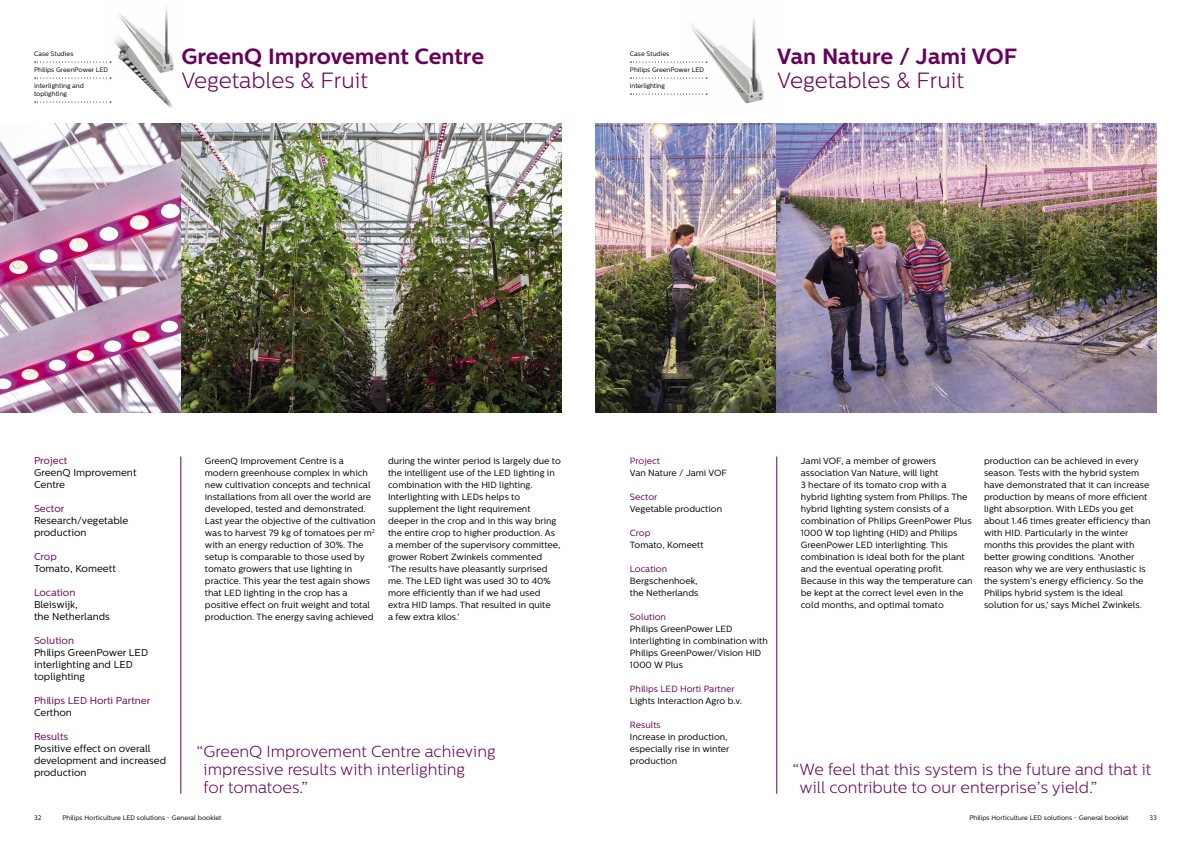
<style>
.page{position:relative;width:1191px;height:842px;background:#fff}
.page>*{position:absolute;margin:0;border:0;box-sizing:border-box;transform-origin:0 0}
.t1{font:700 22px "Centrale Sans";color:#6a005a}
.t2{font:300 22px "Centrale Sans";color:#6a005a}
.t3{font:300 16px/18px "Centrale Sans";color:#6a005a}
.t4{font:10px/12px "Centrale Sans";color:#000}
.t5{font:10px "Centrale Sans";color:#6a005a}
.t6{font:9px/12px "Centrale Sans";color:#000}
.t7{font:9px "Centrale Sans";color:#6a005a}
.t8{font:6.5px/8px "Centrale Sans";color:#000}
.t9{font:6.5px "Centrale Sans";letter-spacing:-.02em;color:#000}
</style>
<div class="page">
<img style="left:680px;top:19px;width:84px;height:85px">
<img style="left:777px;top:123px;width:379px;height:289px">
<img style="left:595px;top:123px;width:180px;height:289px">
<hr style="left:776px;top:456px;width:1px;height:338px;background:#6a005a">
<img style="left:180px;top:123px;width:381px;height:289px">
<img style="left:0;top:123px;width:180px;height:289px">
<hr style="left:181px;top:456px;width:1px;height:338px;background:#6a005a">
<svg style="left:630px;top:62px;width:77px;height:1px"></svg>
<svg style="left:630px;top:78px;width:77px;height:1px"></svg>
<svg style="left:630px;top:94px;width:77px;height:1px"></svg>
<img style="left:118px;top:7px;width:50px;height:16px">
<img style="left:102px;top:23px;width:72px;height:85px">
<svg style="left:35px;top:62px;width:76px;height:1px"></svg>
<svg style="left:35px;top:78px;width:76px;height:1px"></svg>
<svg style="left:35px;top:102px;width:76px;height:1px"></svg>
<p class="t8" style="left:34px;top:50px;width:41px">Case Studies</p>
<p class="t8" style="left:34px;top:66px;width:76px">Philips GreenPower LED</p>
<p class="t8" style="left:34px;top:82px;width:52px">interlighting and toplighting</p>
<h1 class="t1" style="left:181px;top:43px;width:304px">GreenQ Improvement Centre</h1>
<h1 class="t2" style="left:181px;top:68px;width:188px">Vegetables &amp; Fruit</h1>
<p class="t8" style="left:630px;top:50px;width:41px">Case Studies</p>
<p class="t8" style="left:630px;top:66px;width:76px">Philips GreenPower LED</p>
<p class="t9" style="left:630px;top:82px;width:36px">interlighting</p>
<h1 class="t1" style="left:777px;top:43px;width:241px">Van Nature / Jami VOF</h1>
<h1 class="t2" style="left:777px;top:68px;width:188px">Vegetables &amp; Fruit</h1>
<p class="t5" style="left:34px;top:455px;width:35px">Project</p>
<p class="t4" style="left:34px;top:467px;width:104px">GreenQ Improvement<br>Centre</p>
<p class="t5" style="left:34px;top:503px;width:32px">Sector</p>
<p class="t4" style="left:34px;top:515px;width:96px">Research/vegetable production</p>
<p class="t5" style="left:34px;top:551px;width:24px">Crop</p>
<p class="t4" style="left:34px;top:563px;width:83px">Tomato, Komeett</p>
<p class="t5" style="left:34px;top:587px;width:43px">Location</p>
<p class="t4" style="left:34px;top:599px;width:77px">Bleiswijk,<br>the Netherlands</p>
<p class="t5" style="left:34px;top:635px;width:42px">Solution</p>
<p class="t4" style="left:34px;top:647px;width:116px">Philips GreenPower LED interlighting and LED toplighting</p>
<p class="t5" style="left:34px;top:695px;width:118px">Philips LED Horti Partner</p>
<p class="t4" style="left:34px;top:707px;width:39px">Certhon</p>
<p class="t5" style="left:34px;top:731px;width:36px">Results</p>
<p class="t4" style="left:34px;top:743px;width:134px">Positive effect on overall development and increased production</p>
<p class="t6" style="left:205px;top:455px;width:172px">GreenQ Improvement Centre is a modern greenhouse complex in which new cultivation concepts and technical installations from all over the world are developed, tested and demonstrated.<br>Last year the objective of the cultivation was to harvest 79 kg of tomatoes per m<sup>2 </sup>with an energy reduction of 30%. The setup is comparable to those used by tomato growers that use lighting in practice. This year the test again shows that LED lighting in the crop has a positive effect on fruit weight and total production. The energy saving achieved</p>
<p class="t6" style="left:388px;top:455px;width:174px">during the winter period is largely due to the intelligent use of the LED lighting in combination with the HID lighting.<br>Interlighting with LEDs helps to supplement the light requirement deeper in the crop and in this way bring the entire crop to higher production. As a member of the supervisory committee, grower Robert Zwinkels commented ‘The results have pleasantly surprised me. The LED light was used 30 to 40% more efficiently than if we had used extra HID lamps. That resulted in quite<br>a few extra kilos.’</p>
<h2 class="t3" style="left:204px;top:743px;width:293px;text-indent:-7px">“GreenQ Improvement Centre achieving impressive results with interlighting<br>for tomatoes.”</h2>
<p class="t7" style="left:630px;top:456px;width:32px">Project</p>
<p class="t6" style="left:630px;top:467px;width:98px">Van Nature / Jami VOF</p>
<p class="t7" style="left:630px;top:492px;width:29px">Sector</p>
<p class="t6" style="left:630px;top:503px;width:94px">Vegetable production</p>
<p class="t7" style="left:630px;top:528px;width:22px">Crop</p>
<p class="t6" style="left:630px;top:539px;width:75px">Tomato, Komeett</p>
<p class="t7" style="left:630px;top:564px;width:39px">Location</p>
<p class="t6" style="left:630px;top:575px;width:70px">Bergschenhoek, the Netherlands</p>
<p class="t7" style="left:630px;top:612px;width:38px">Solution</p>
<p class="t6" style="left:630px;top:623px;width:139px">Philips GreenPower LED interlighting in combination with<br>Philips GreenPower/Vision HID<br>1000 W Plus</p>
<p class="t7" style="left:630px;top:684px;width:106px">Philips LED Horti Partner</p>
<p class="t6" style="left:630px;top:695px;width:114px">Lights Interaction Agro b.v.</p>
<p class="t7" style="left:630px;top:720px;width:32px">Results</p>
<p class="t6" style="left:630px;top:731px;width:101px">Increase in production, especially rise in winter production</p>
<p class="t6" style="left:801px;top:455px;width:173px">Jami VOF, a member of growers association Van Nature, will light<br>3 hectare of its tomato crop with a hybrid lighting system from Philips. The hybrid lighting system consists of a combination of Philips GreenPower Plus 1000 W top lighting (HID) and Philips GreenPower LED interlighting. This combination is ideal both for the plant and the eventual operating profit.<br>Because in this way the temperature can be kept at the correct level even in the cold months, and optimal tomato</p>
<p class="t6" style="left:984px;top:455px;width:168px">production can be achieved in every season. Tests with the hybrid system have demonstrated that it can increase production by means of more efficient light absorption. With LEDs you get about 1.46 times greater efficiency than with HID. Particularly in the winter months this provides the plant with better growing conditions. ‘Another reason why we are very enthusiastic is the system’s energy efficiency. So the Philips hybrid system is the ideal solution for us,’ says Michel Zwinkels.</p>
<h2 class="t3" style="left:799px;top:761px;width:353px;text-indent:-7px">“We feel that this system is the future and that it will contribute to our enterprise’s yield.”</h2>
<p class="t8" style="left:34px;top:814px;width:9px">32</p>
<p class="t8" style="left:62px;top:814px;width:161px">Philips Horticulture LED solutions - General booklet</p>
<p class="t8" style="left:969px;top:814px;width:161px">Philips Horticulture LED solutions - General booklet</p>
<p class="t8" style="left:1149px;top:814px;width:9px">33</p>
</div>
